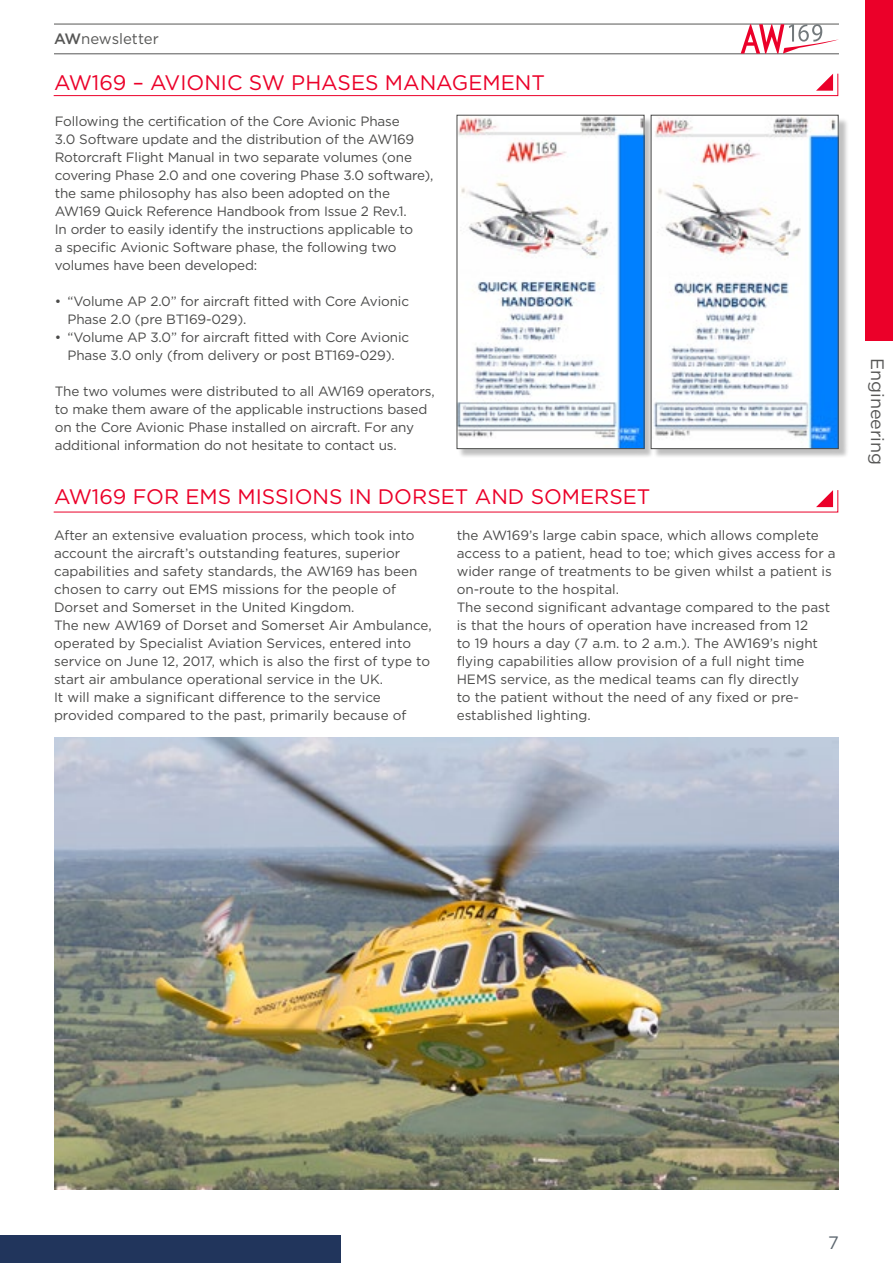
<style>
.page{position:relative;width:893px;height:1263px;background:#fff}
.page>*{position:absolute;margin:0;border:0;box-sizing:border-box;transform-origin:0 0}
.t1{font:21px "Gotham";color:#eb0029}
.t2{font:18px "Gotham";color:#575756}
.t3{font:18px "Gotham";color:#5d6770}
.t4{font:15px "Gotham";color:#575756}
.t5{font:13.5px/18px "Gotham";letter-spacing:-.01em;color:#4a4a49}
.s1{font-weight:500}
</style>
<div class="page">
<div style="left:0;top:1236px;width:340px;height:27px;background:#21355c"></div>
<hr style="left:0;top:0;width:1px;height:340px;background:#eb0029">
<div style="left:866px;top:0;width:27px;height:340px;background:#eb0029"></div>
<hr style="left:54px;top:24px;width:785px;height:1px;background:#575756">
<hr style="left:54px;top:54px;width:785px;height:1px;background:#575756">
<svg style="left:741px;top:24px;width:98px;height:30px"></svg>
<div style="left:459px;top:117px;width:195px;height:341px;background:#000;opacity:.25"></div>
<img style="left:459px;top:117px;width:183px;height:330px">
<div style="left:457px;top:115px;width:187px;height:334px;border:1px solid #4a4a49"></div>
<svg style="left:53px;top:73px;width:786px;height:23px"></svg>
<div style="left:653px;top:117px;width:195px;height:341px;background:#000;opacity:.25"></div>
<img style="left:653px;top:117px;width:183px;height:330px">
<div style="left:651px;top:115px;width:187px;height:334px;border:1px solid #4a4a49"></div>
<img style="left:54px;top:738px;width:785px;height:452px">
<svg style="left:53px;top:490px;width:786px;height:23px"></svg>
<p class="t4" style="left:54px;top:30px;width:106px"><span class="s1">AW</span>newsletter</p>
<h1 class="t1" style="left:54px;top:71px;width:492px">AW169 – AVIONIC SW PHASES MANAGEMENT</h1>
<p class="t5" style="left:55px;top:112px;width:380px">Following the certification of the Core Avionic Phase<br>3.0 Software update and the distribution of the AW169<br>Rotorcraft Flight Manual in two separate volumes (one covering Phase 2.0 and one covering Phase 3.0 software), the same philosophy has also been adopted on the AW169 Quick Reference Handbook from Issue 2 Rev.1.<br>In order to easily identify the instructions applicable to<br>a specific Avionic Software phase, the following two volumes have been developed:</p>
<p class="t5" style="left:68px;top:292px;width:343px;text-indent:-13px">• “Volume AP 2.0” for aircraft fitted with Core Avionic<br>Phase 2.0 (pre BT169-029).</p>
<p class="t5" style="left:55px;top:328px;width:356px;text-align:center">• “Volume AP 3.0” for aircraft fitted with Core Avionic<br>Phase 3.0 only (from delivery or post BT169-029).</p>
<p class="t5" style="left:55px;top:382px;width:381px">The two volumes were distributed to all AW169 operators, to make them aware of the applicable instructions based on the Core Avionic Phase installed on aircraft. For any additional information do not hesitate to contact us.</p>
<h1 class="t1" style="left:54px;top:485px;width:598px">AW169 FOR EMS MISSIONS IN DORSET AND SOMERSET</h1>
<p class="t5" style="left:54px;top:526px;width:379px">After an extensive evaluation process, which took into account the aircraft’s outstanding features, superior capabilities and safety standards, the AW169 has been chosen to carry out EMS missions for the people of Dorset and Somerset in the United Kingdom.<br>The new AW169 of Dorset and Somerset Air Ambulance, operated by Specialist Aviation Services, entered into service on June 12, 2017, which is also the first of type to start air ambulance operational service in the UK.<br>It will make a significant difference to the service provided compared to the past, primarily because of</p>
<p class="t5" style="left:457px;top:526px;width:380px">the AW169’s large cabin space, which allows complete access to a patient, head to toe; which gives access for a wider range of treatments to be given whilst a patient is on-route to the hospital.<br>The second significant advantage compared to the past is that the hours of operation have increased from 12<br>to 19 hours a day (7 a.m. to 2 a.m.). The AW169’s night flying capabilities allow provision of a full night time HEMS service, as the medical teams can fly directly<br>to the patient without the need of any fixed or pre&shy;established lighting.</p>
<h2 class="t2" style="left:887px;top:358px;width:109px;rotate:90deg">Engineering</h2>
<h2 class="t3" style="left:828px;top:1233px;width:12px">7</h2>
</div>
